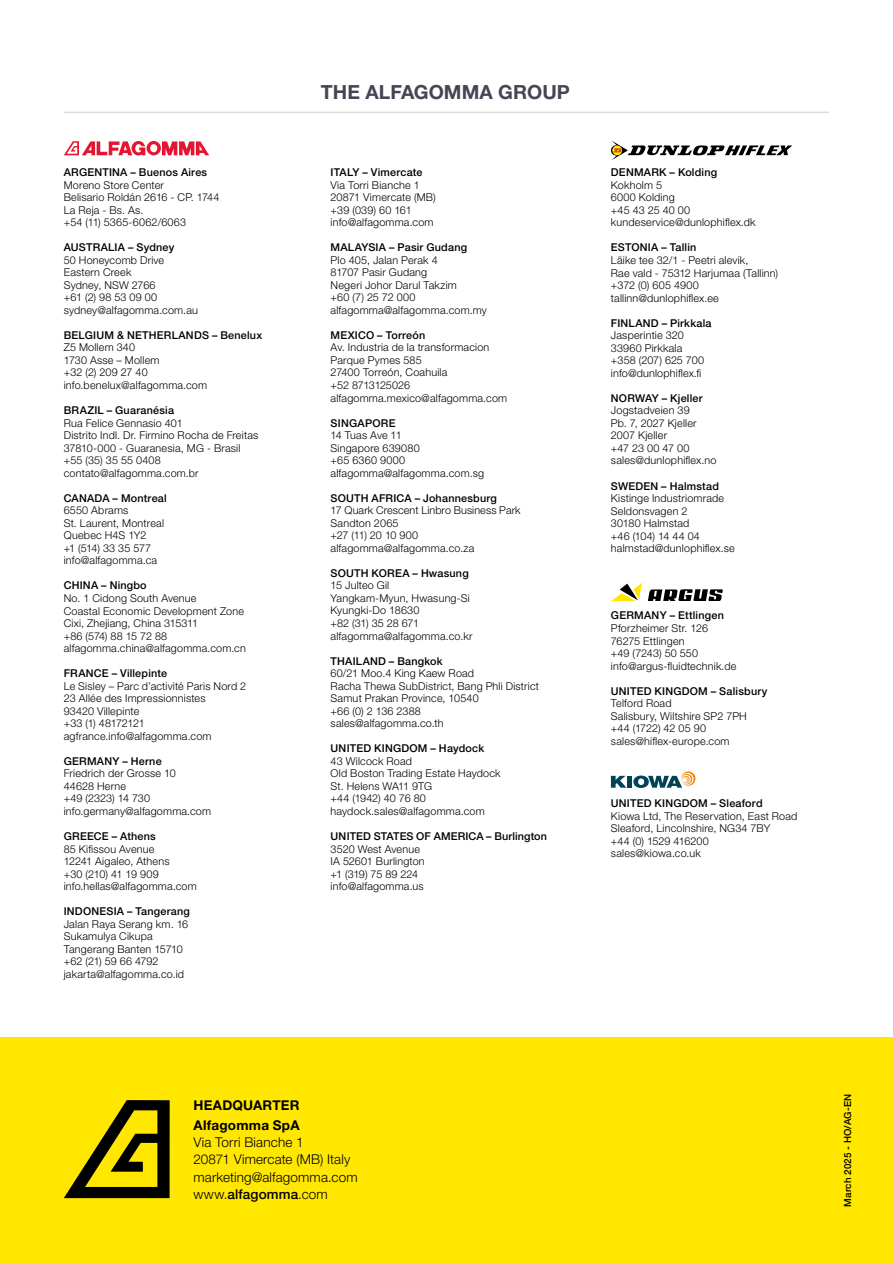
<style>
.page{position:relative;width:893px;height:1263px;background:#fff}
.page>*{position:absolute;margin:0;border:0;box-sizing:border-box;transform-origin:0 0}
.t1{font:700 19.5px "Helvetica Neue LT Std";color:#454655}
.t2{font:300 13.5px/17.2px "Helvetica Neue LT Std";letter-spacing:.01em;color:#000}
.t3{font:700 13.5px/19.4px "Helvetica Neue LT Std";letter-spacing:.015em;color:#000}
.t4{font:300 10.8px/12.6px "Helvetica Neue LT Std";letter-spacing:.02em;color:#000}
.t5{font:500 10.8px "Helvetica Neue LT Std";letter-spacing:.02em;color:#000}
.t6{font:500 9.75px "Helvetica Neue LT Std";letter-spacing:.025em;color:#000}
.s1{font-weight:500}
</style>
<div class="page">
<div style="left:0;top:1037px;width:893px;height:226px;background:#ffe700"></div>
<svg style="left:64px;top:1100px;width:106px;height:98px"></svg>
<hr style="left:64px;top:112px;width:765px;height:1px;background:#dedce5">
<svg style="left:64px;top:141px;width:145px;height:14px"></svg>
<svg style="left:611px;top:141px;width:181px;height:19px"></svg>
<svg style="left:648px;top:589px;width:75px;height:12px"></svg>
<svg style="left:611px;top:583px;width:31px;height:18px"></svg>
<svg style="left:611px;top:776px;width:15px;height:12px"></svg>
<hr style="left:628px;top:776px;width:4px;height:12px;background:#004356">
<svg style="left:633px;top:771px;width:62px;height:17px"></svg>
<p class="t5" style="left:64px;top:166px;width:145px">ARGENTINA – Buenos Aires</p>
<p class="t4" style="left:64px;top:178px;width:157px">Moreno Store Center<br>Belisario Roldán 2616 - CP. 1744<br>La Reja - Bs. As.<br>+54 (11) 5365-6062/6063</p>
<p class="t5" style="left:64px;top:241px;width:112px">AUSTRALIA – Sydney</p>
<p class="t4" style="left:64px;top:253px;width:136px">50 Honeycomb Drive<br>Eastern Creek<br>Sydney, NSW 2766<br>+61 (2) 98 53 09 00 sydney@alfagomma.com.au</p>
<p class="t5" style="left:64px;top:329px;width:200px">BELGIUM &amp; NETHERLANDS – Benelux</p>
<p class="t4" style="left:64px;top:341px;width:145px">Z5 Mollem 340<br>1730 Asse – Mollem<br>+32 (2) 209 27 40 info.benelux@alfagomma.com</p>
<p class="t5" style="left:64px;top:404px;width:112px">BRAZIL – Guaranésia</p>
<p class="t4" style="left:64px;top:416px;width:196px">Rua Felice Gennasio 401<br>Distrito Indl. Dr. Firmino Rocha de Freitas<br>37810-000 - Guaranesia, MG - Brasil +55 (35) 35 55 0408 contato@alfagomma.com.br</p>
<p class="t5" style="left:64px;top:491px;width:105px">CANADA – Montreal</p>
<p class="t4" style="left:64px;top:504px;width:102px">6550 Abrams<br>St. Laurent, Montreal<br>Quebec H4S 1Y2<br>+1 (514) 33 35 577 info@alfagomma.ca</p>
<p class="t5" style="left:64px;top:579px;width:84px">CHINA – Ningbo</p>
<p class="t4" style="left:64px;top:592px;width:184px">No. 1 Cidong South Avenue<br>Coastal Economic Development Zone<br>Cixi, Zhejiang, China 315311<br>+86 (574) 88 15 72 88 alfagomma.china@alfagomma.com.cn</p>
<p class="t5" style="left:64px;top:667px;width:105px">FRANCE – Villepinte</p>
<p class="t4" style="left:64px;top:679px;width:184px">Le Sisley – Parc d’activité Paris Nord 2<br>23 Allée des Impressionnistes<br>93420 Villepinte<br>+33 (1) 48172121 agfrance.info@alfagomma.com</p>
<p class="t5" style="left:64px;top:755px;width:99px">GERMANY – Herne</p>
<p class="t4" style="left:64px;top:767px;width:149px">Friedrich der Grosse 10<br>44628 Herne<br>+49 (2323) 14 730 info.germany@alfagomma.com</p>
<p class="t5" style="left:64px;top:830px;width:94px">GREECE – Athens</p>
<p class="t4" style="left:64px;top:842px;width:135px">85 Kifissou Avenue<br>12241 Aigaleo, Athens<br>+30 (210) 41 19 909 info.hellas@alfagomma.com</p>
<p class="t5" style="left:64px;top:905px;width:128px">INDONESIA – Tangerang</p>
<p class="t4" style="left:64px;top:917px;width:126px">Jalan Raya Serang km. 16<br>Sukamulya Cikupa<br>Tangerang Banten 15710 +62 (21) 59 66 4792 jakarta@alfagomma.co.id</p>
<h1 class="t1" style="left:321px;top:80px;width:250px">THE ALFAGOMMA GROUP</h1>
<p class="t5" style="left:331px;top:166px;width:94px">ITALY – Vimercate</p>
<p class="t4" style="left:331px;top:178px;width:107px">Via Torri Bianche 1<br>20871 Vimercate (MB) +39 (039) 60 161 info@alfagomma.com</p>
<p class="t5" style="left:331px;top:241px;width:138px">MALAYSIA – Pasir Gudang</p>
<p class="t4" style="left:331px;top:253px;width:158px">Plo 405, Jalan Perak 4<br>81707 Pasir Gudang<br>Negeri Johor Darul Takzim<br>+60 (7) 25 72 000 alfagomma@alfagomma.com.my</p>
<p class="t5" style="left:331px;top:329px;width:96px">MEXICO – Torreón</p>
<p class="t4" style="left:331px;top:341px;width:178px">Av. Industria de la transformacion<br>Parque Pymes 585<br>27400 Torreón, Coahuila<br>+52 8713125026 alfagomma.mexico@alfagomma.com</p>
<p class="t5" style="left:331px;top:416px;width:66px">SINGAPORE</p>
<p class="t4" style="left:331px;top:429px;width:155px">14 Tuas Ave 11<br>Singapore 639080<br>+65 6360 9000 alfagomma@alfagomma.com.sg</p>
<p class="t5" style="left:331px;top:491px;width:168px">SOUTH AFRICA – Johannesburg</p>
<p class="t4" style="left:331px;top:504px;width:192px">17 Quark Crescent Linbro Business Park<br>Sandton 2065<br>+27 (11) 20 10 900 alfagomma@alfagomma.co.za</p>
<p class="t5" style="left:331px;top:567px;width:140px">SOUTH KOREA – Hwasung</p>
<p class="t4" style="left:331px;top:579px;width:143px">15 Julteo Gil<br>Yangkam-Myun, Hwasung-Si<br>Kyungki-Do 18630<br>+82 (31) 35 28 671 alfagomma@alfagomma.co.kr</p>
<p class="t5" style="left:331px;top:654px;width:114px">THAILAND – Bangkok</p>
<p class="t4" style="left:331px;top:667px;width:210px">60/21 Moo.4 King Kaew Road<br>Racha Thewa SubDistrict, Bang Phli District<br>Samut Prakan Province, 10540<br>+66 (0) 2 136 2388<br>sales@alfagomma.co.th</p>
<p class="t5" style="left:331px;top:742px;width:155px">UNITED KINGDOM – Haydock</p>
<p class="t4" style="left:331px;top:754px;width:171px">43 Wilcock Road<br>Old Boston Trading Estate Haydock<br>St. Helens WA11 9TG<br>+44 (1942) 40 76 80 haydock.sales@alfagomma.com</p>
<p class="t5" style="left:331px;top:830px;width:218px">UNITED STATES OF AMERICA – Burlington</p>
<p class="t4" style="left:331px;top:842px;width:96px">3520 West Avenue<br>IA 52601 Burlington +1 (319) 75 89 224 info@alfagomma.us</p>
<p class="t5" style="left:611px;top:166px;width:108px">DENMARK – Kolding</p>
<p class="t4" style="left:611px;top:178px;width:146px">Kokholm 5<br>6000 Kolding<br>+45 43 25 40 00 kundeservice@dunlophiflex.dk</p>
<p class="t5" style="left:611px;top:241px;width:87px">ESTONIA – Tallin</p>
<p class="t4" style="left:611px;top:254px;width:169px">Läike tee 32/1 - Peetri alevik,<br>Rae vald - 75312 Harjumaa (Tallinn) +372 (0) 605 4900 tallinn@dunlophiflex.ee</p>
<p class="t5" style="left:611px;top:316px;width:102px">FINLAND – Pirkkala</p>
<p class="t4" style="left:611px;top:329px;width:95px">Jasperintie 320<br>33960 Pirkkala +358 (207) 625 700 info@dunlophiflex.fi</p>
<p class="t5" style="left:611px;top:392px;width:93px">NORWAY – Kjeller</p>
<p class="t4" style="left:611px;top:404px;width:107px">Jogstadveien 39<br>Pb. 7, 2027 Kjeller<br>2007 Kjeller<br>+47 23 00 47 00 sales@dunlophiflex.no</p>
<p class="t5" style="left:611px;top:479px;width:110px">SWEDEN – Halmstad</p>
<p class="t4" style="left:611px;top:492px;width:125px">Kistinge Industriomrade<br>Seldonsvagen 2<br>30180 Halmstad<br>+46 (104) 14 44 04 halmstad@dunlophiflex.se</p>
<p class="t5" style="left:611px;top:609px;width:114px">GERMANY – Ettlingen</p>
<p class="t4" style="left:611px;top:622px;width:127px">Pforzheimer Str. 126<br>76275 Ettlingen<br>+49 (7243) 50 550 info@argus-fluidtechnik.de</p>
<p class="t5" style="left:611px;top:684px;width:158px">UNITED KINGDOM – Salisbury</p>
<p class="t4" style="left:611px;top:697px;width:137px">Telford Road<br>Salisbury, Wiltshire SP2 7PH +44 (1722) 42 05 90 sales@hiflex-europe.com</p>
<p class="t5" style="left:611px;top:797px;width:153px">UNITED KINGDOM – Sleaford</p>
<p class="t4" style="left:611px;top:809px;width:188px">Kiowa Ltd, The Reservation, East Road<br>Sleaford, Lincolnshire, NG34 7BY<br>+44 (0) 1529 416200 sales@kiowa.co.uk</p>
<p class="t3" style="left:193px;top:1096px;width:108px">HEADQUARTER<br>Alfagomma SpA</p>
<p class="t2" style="left:193px;top:1133px;width:166px">Via Torri Bianche 1<br>20871 Vimercate (MB) Italy marketing@alfagomma.com www.<span class="s1">alfagomma</span>.com</p>
<p class="t6" style="left:842px;top:1207px;width:115px;rotate:-90deg">March 2025 - HO/AG-EN</p>
</div>
